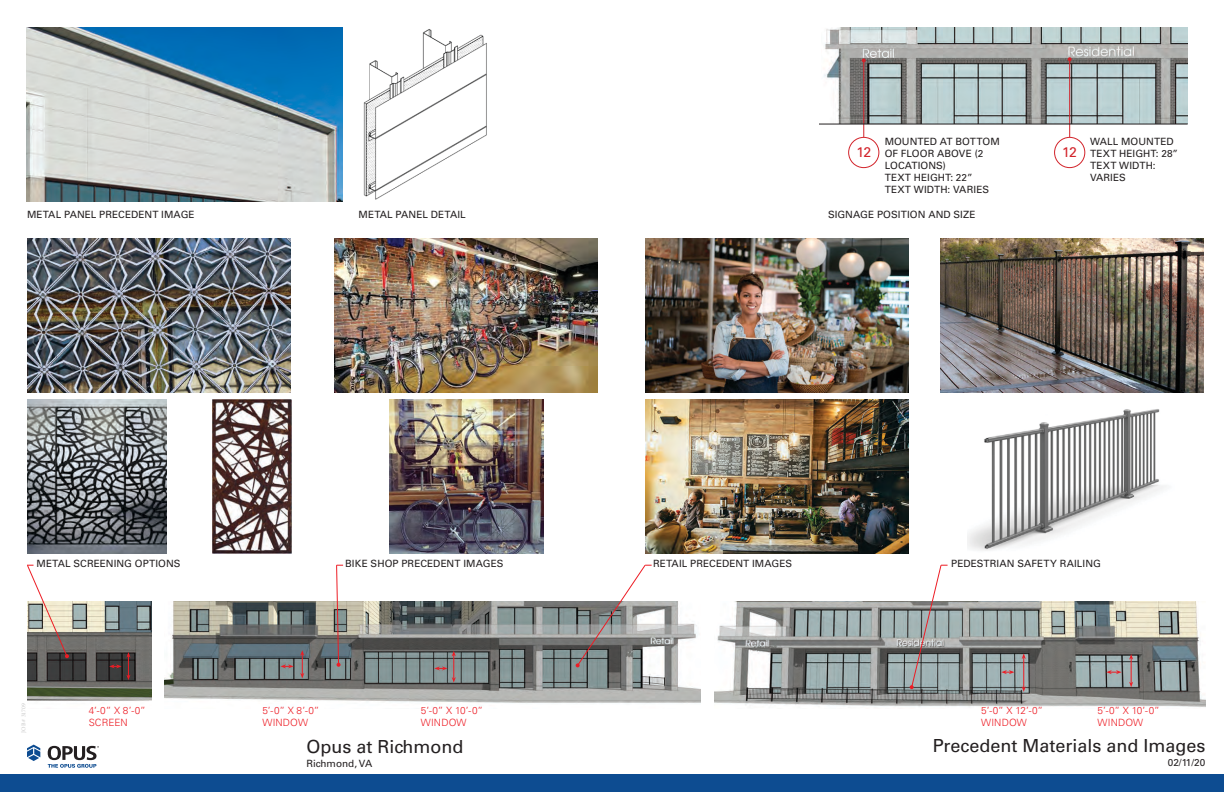
<style>
.page{position:relative;width:1224px;height:792px;background:#fff}
.page>*{position:absolute;margin:0;border:0;box-sizing:border-box;transform-origin:0 0}
.level-6{font:18px "Univers LT Std";color:#231f20}
.level-7{font:14px "Univers LT Std";color:#d2232a}
.level-7-2{font:10px/12px "Univers LT Std";letter-spacing:.01em;color:#231f20}
.level-7-3{font:300 10px/12px "Univers LT Std";letter-spacing:.005em;color:#ed1c24}
.t1{font:5.9px "Minion Pro";color:#c8c8c8}
</style>
<div class="page">
<div style="left:0;top:774px;width:1224px;height:18px;background:#0d4c91"></div>
<svg style="left:27px;top:745px;width:13px;height:16px"></svg>
<svg style="left:48px;top:746px;width:51px;height:22px"></svg>
<img style="left:821px;top:27px;width:367px;height:97px">
<div style="left:848px;top:137px;width:31px;height:31px;border:1px solid #d2232a;border-radius:50%"></div>
<hr style="left:863px;top:60px;width:1px;height:77px;background:#d2232a">
<svg style="left:862px;top:58px;width:4px;height:4px"></svg>
<div style="left:1054px;top:137px;width:31px;height:31px;border:1px solid #d2232a;border-radius:50%"></div>
<hr style="left:1069px;top:59px;width:1px;height:78px;background:#d2232a">
<svg style="left:1068px;top:57px;width:4px;height:4px"></svg>
<hr style="left:819px;top:124px;width:369px;height:1px;background:#231f20">
<img style="left:27px;top:27px;width:316px;height:174px">
<img style="left:363px;top:29px;width:124px;height:171px">
<img style="left:940px;top:238px;width:263px;height:154px">
<img style="left:27px;top:238px;width:263px;height:154px">
<img style="left:335px;top:238px;width:263px;height:154px">
<img style="left:389px;top:399px;width:154px;height:154px">
<img style="left:645px;top:238px;width:263px;height:154px">
<img style="left:645px;top:399px;width:263px;height:154px">
<img style="left:968px;top:409px;width:198px;height:142px">
<img style="left:27px;top:399px;width:139px;height:154px">
<img style="left:213px;top:399px;width:78px;height:154px">
<img style="left:715px;top:601px;width:490px;height:106px">
<img style="left:165px;top:601px;width:536px;height:102px">
<img style="left:27px;top:601px;width:124px;height:100px">
<hr style="left:1024px;top:657px;width:1px;height:31px;background:#ed1c24">
<svg style="left:1022px;top:653px;width:4px;height:6px"></svg>
<svg style="left:1022px;top:686px;width:4px;height:6px"></svg>
<svg style="left:1129px;top:654px;width:4px;height:33px"></svg>
<svg style="left:300px;top:650px;width:4px;height:28px"></svg>
<svg style="left:1001px;top:670px;width:13px;height:4px"></svg>
<svg style="left:1106px;top:670px;width:16px;height:4px"></svg>
<svg style="left:434px;top:651px;width:22px;height:32px"></svg>
<svg style="left:280px;top:664px;width:14px;height:4px"></svg>
<svg style="left:109px;top:652px;width:21px;height:28px"></svg>
<svg style="left:27px;top:564px;width:42px;height:94px"></svg>
<svg style="left:336px;top:564px;width:7px;height:103px"></svg>
<svg style="left:576px;top:564px;width:76px;height:103px"></svg>
<svg style="left:910px;top:564px;width:38px;height:125px"></svg>
<p class="level-7-2" style="left:885px;top:135px;width:117px">MOUNTED AT BOTTOM<br>OF FLOOR ABOVE (2<br>LOCATIONS)</p>
<p class="level-7-2" style="left:885px;top:171px;width:90px">TEXT HEIGHT: 22”</p>
<p class="level-7-2" style="left:885px;top:183px;width:106px">TEXT WIDTH: VARIES</p>
<p class="level-7" style="left:856px;top:143px;width:16px">12</p>
<p class="level-7" style="left:1062px;top:143px;width:16px">12</p>
<p class="level-7-2" style="left:27px;top:208px;width:169px">METAL PANEL PRECEDENT IMAGE</p>
<p class="level-7-2" style="left:828px;top:208px;width:149px">SIGNAGE POSITION AND SIZE</p>
<p class="level-7-2" style="left:359px;top:208px;width:109px">METAL PANEL DETAIL</p>
<p class="level-7-2" style="left:1090px;top:135px;width:85px">WALL MOUNTED</p>
<p class="level-7-2" style="left:1090px;top:147px;width:90px">TEXT HEIGHT: 28”</p>
<p class="level-7-2" style="left:1090px;top:159px;width:67px">TEXT WIDTH:<br>VARIES</p>
<p class="level-7-2" style="left:36px;top:558px;width:146px">METAL SCREENING OPTIONS</p>
<p class="level-7-2" style="left:345px;top:558px;width:160px">BIKE SHOP PRECEDENT IMAGES</p>
<p class="level-7-2" style="left:653px;top:558px;width:141px">RETAIL PRECEDENT IMAGES</p>
<p class="level-7-2" style="left:951px;top:558px;width:151px">PEDESTRIAN SAFETY RAILING</p>
<p class="t1" style="left:20px;top:733px;width:31px;rotate:-90deg">JOB # 31709</p>
<p class="level-7-3" style="left:89px;top:705px;width:59px">4’-0” X 8’-0”<br>SCREEN</p>
<p class="level-7-3" style="left:263px;top:705px;width:58px">5’-0” X 8’-0”</p>
<p class="level-7-3" style="left:263px;top:717px;width:47px">WINDOW</p>
<p class="level-7-3" style="left:421px;top:705px;width:64px">5’-0” X 10’-0”</p>
<p class="level-7-3" style="left:421px;top:717px;width:47px">WINDOW</p>
<p class="level-7-3" style="left:981px;top:705px;width:63px">5’-0” X 12’-0”</p>
<p class="level-7-3" style="left:981px;top:717px;width:47px">WINDOW</p>
<p class="level-7-3" style="left:1098px;top:705px;width:64px">5’-0” X 10’-0”</p>
<p class="level-7-3" style="left:1098px;top:717px;width:47px">WINDOW</p>
<p class="level-6" style="left:933px;top:735px;width:274px">Precedent Materials and Images</p>
<h1 class="level-6" style="left:307px;top:736px;width:159px">Opus at Richmond</h1>
<p class="level-7-2" style="left:307px;top:757px;width:67px">Richmond, VA</p>
<p class="level-7-2" style="left:1168px;top:757px;width:39px">02/11/20</p>
</div>
